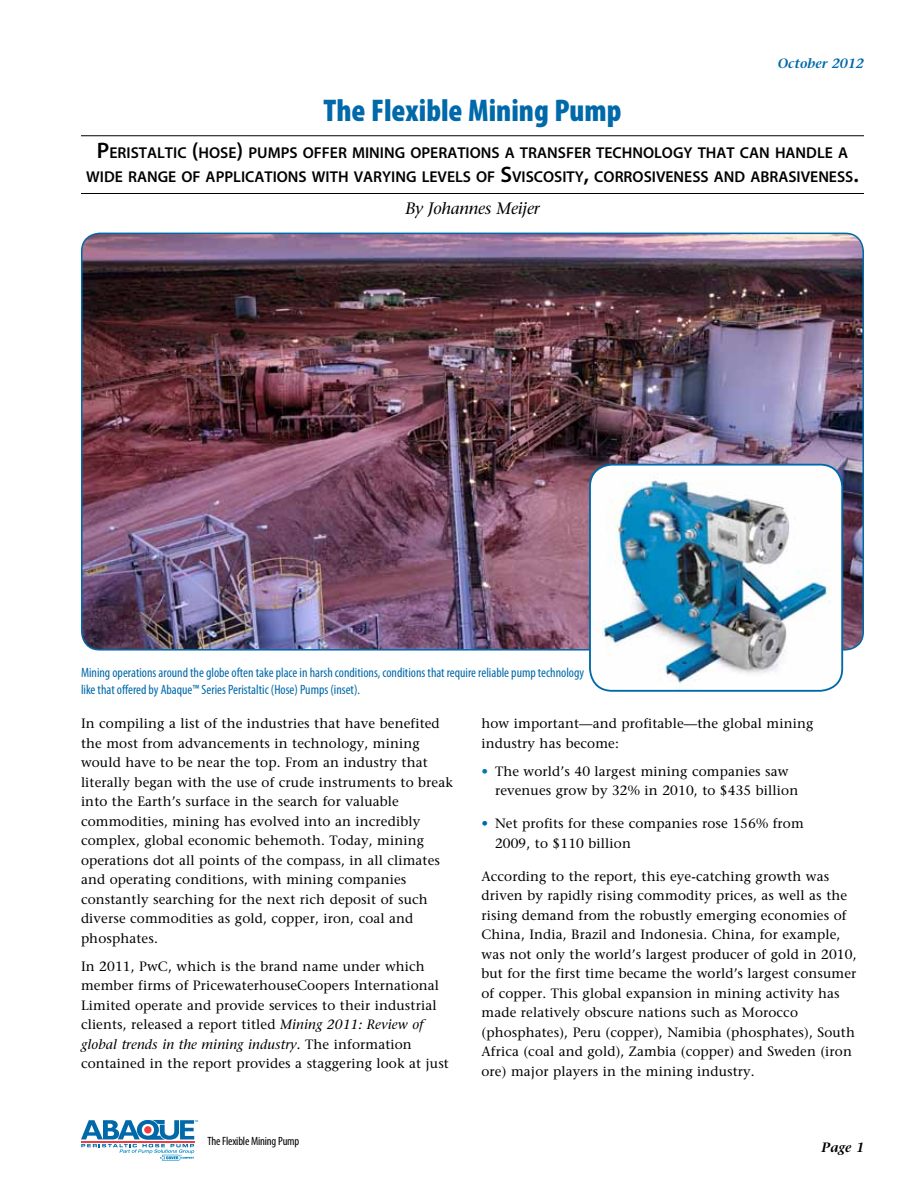
<style>
.page{position:relative;width:918px;height:1188px;background:#fff}
.page>*{position:absolute;margin:0;border:0;box-sizing:border-box;transform-origin:0 0}
.t1{font:900 condensed 31.5px "Myriad Pro";color:#0069aa}
.t2{font:italic 16.5px "Stone Serif";letter-spacing:-.01em;color:#000}
.t3{font:600 15.75px/24px "Myriad Pro";color:#000;text-align:center}
.t4{font:13.5px/19.5px "Stone Serif";letter-spacing:.01em;color:#000}
.t5{font:condensed 13.5px/16.2px "Myriad Pro";color:#0069aa}
.t6{font:italic 600 13.5px "Stone Serif";color:#0069aa}
.t7{font:italic 600 13.5px "Stone Serif";color:#000}
.t8{font:condensed 12px "Myriad Pro";letter-spacing:-.015em;color:#000}
.s1{font-size:22.5px}
.s2{font-style:italic}
.s3{color:#0078ae}
.s4{color:#0069aa}
</style>
<div class="page">
<hr style="left:81px;top:193px;width:783px;height:1px;background:#000">
<hr style="left:81px;top:135px;width:783px;height:1px;background:#000">
<svg style="left:81px;top:1120px;width:117px;height:41px"></svg>
<img style="left:82px;top:233px;width:781px;height:417px">
<img style="left:590px;top:466px;width:252px;height:225px">
<div style="left:589px;top:464px;width:254px;height:228px;border:2px solid #0069aa;border-radius:22px"></div>
<p class="t6" style="left:778px;top:55px;width:88px">October 2012</p>
<h1 class="t1" style="left:323px;top:93px;width:300px">The Flexible Mining Pump</h1>
<p class="t3" style="left:86px;top:141px;width:774px"><span class="s1">P</span>ERISTALTIC <span class="s1">(</span>HOSE<span class="s1">)</span> PUMPS OFFER MINING OPERATIONS A TRANSFER TECHNOLOGY THAT CAN HANDLE A<br>WIDE RANGE OF APPLICATIONS WITH VARYING LEVELS OF <span class="s1">S</span>VISCOSITY<span class="s1">,</span> CORROSIVENESS AND ABRASIVENESS<span class="s1">.</span></p>
<p class="t2" style="left:405px;top:198px;width:136px">By Johannes Meijer</p>
<p class="t5" style="left:81px;top:665px;width:505px">Mining operations around the globe often take place in harsh conditions, conditions that require reliable pump technology like that offered by Abaque™ Series Peristaltic (Hose) Pumps (inset).</p>
<p class="t4" style="left:81px;top:714px;width:373px">In compiling a list of the industries that have benefited the most from advancements in technology, mining would have to be near the top. From an industry that literally began with the use of crude instruments to break into the Earth’s surface in the search for valuable commodities, mining has evolved into an incredibly complex, global economic behemoth. Today, mining operations dot all points of the compass, in all climates and operating conditions, with mining companies constantly searching for the next rich deposit of such diverse commodities as gold, copper, iron, coal and phosphates.</p>
<p class="t4" style="left:81px;top:956px;width:369px">In 2011, PwC, which is the brand name under which member firms of PricewaterhouseCoopers International Limited operate and provide services to their industrial clients, released a report titled <span class="s2">Mining 2011: Review of global trends in the mining industry.</span> The information contained in the report provides a staggering look at just</p>
<p class="t8" style="left:207px;top:1135px;width:93px">The Flexible Mining Pump</p>
<p class="t4" style="left:482px;top:714px;width:333px">how important—and profitable—the global mining industry has become:</p>
<p class="t4" style="left:495px;top:761px;width:305px;text-indent:-14px"><span class="s3">•</span> The world’s 40 largest mining companies saw revenues grow by 32% in 2010, to $435 billion</p>
<p class="t4" style="left:495px;top:814px;width:310px;text-indent:-14px"><span class="s4">•</span> Net profits for these companies rose 156% from<br>2009, to $110 billion</p>
<p class="t4" style="left:482px;top:866px;width:377px">According to the report, this eye-catching growth was driven by rapidly rising commodity prices, as well as the rising demand from the robustly emerging economies of China, India, Brazil and Indonesia. China, for example, was not only the world’s largest producer of gold in 2010, but for the first time became the world’s largest consumer of copper. This global expansion in mining activity has made relatively obscure nations such as Morocco (phosphates), Peru (copper), Namibia (phosphates), South Africa (coal and gold), Zambia (copper) and Sweden (iron ore) major players in the mining industry.</p>
<p class="t7" style="left:822px;top:1139px;width:44px">Page 1</p>
</div>
